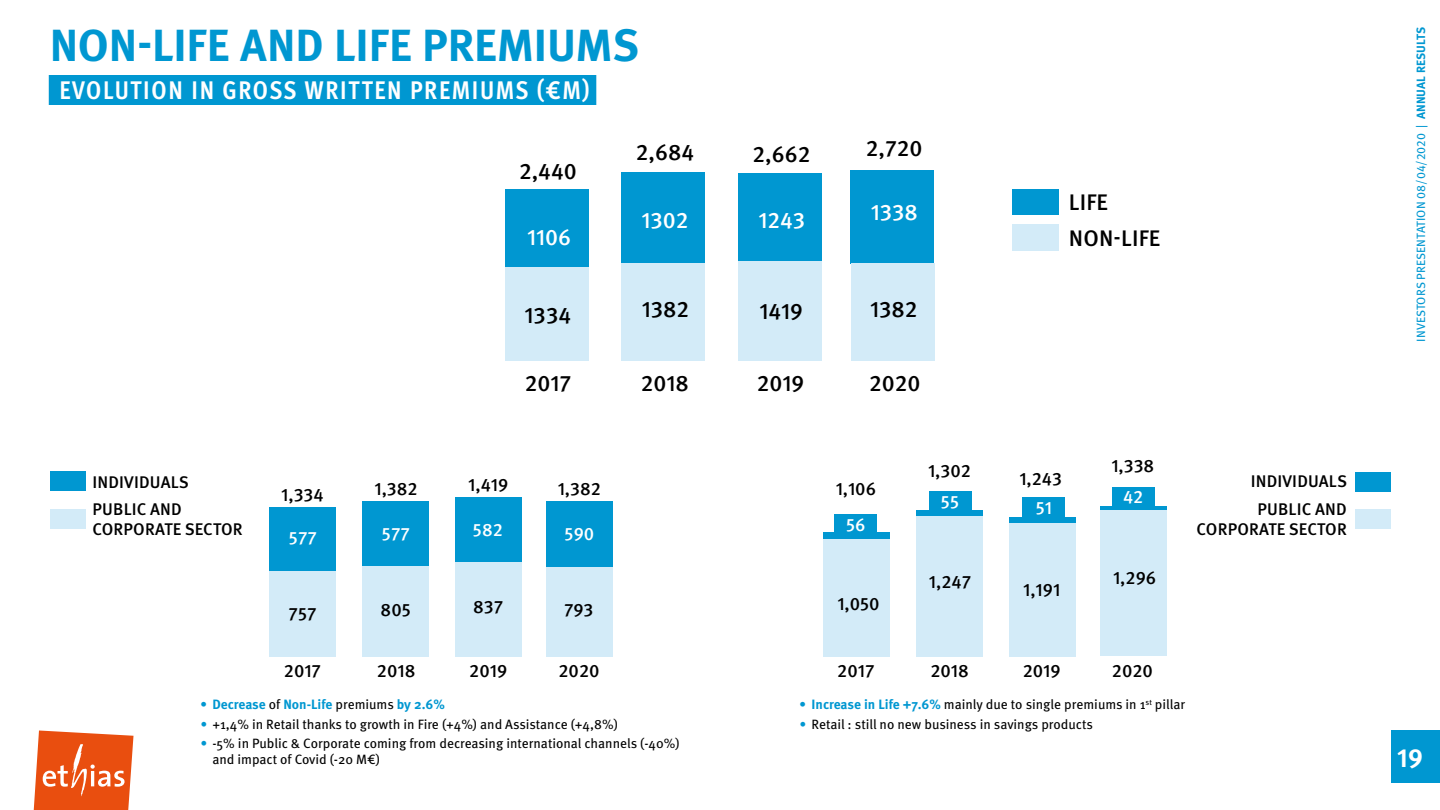
<style>
.page{position:relative;width:1440px;height:810px;background:#fff}
.page>*{position:absolute;margin:0;border:0;box-sizing:border-box;transform-origin:0 0}
.t1{font:700 45px "Meta Pro";letter-spacing:-.005em;color:#0097d1}
.t2{font:700 26.25px "Meta Pro";color:#fff}
.t3{font:700 condensed 25.5px "Meta Pro";letter-spacing:.06em;color:#fff}
.t4{font:500 22.5px "Meta Pro";color:#000}
.t5{font:500 22.5px "Meta Pro";color:#fff}
.t6{font:500 18px "Meta Pro";color:#000}
.t7{font:500 18px "Meta Pro";color:#fff}
.t8{font:500 16.88px/20.2px "Meta Pro";letter-spacing:.01em;color:#000}
.t9{font:13.5px/16.2px "Meta Pro";color:#000}
.t10{font:700 13.5px "Meta Pro";color:#0097d1}
.t11{font:12px "Meta Pro";letter-spacing:.01em;color:#0097d1}
.s1{font-weight:400;color:#000}
.s2{color:#0097d1}
.s3{font-weight:700;color:#0097d1}
.s4{font-weight:700}
</style>
<div class="page">
<div style="left:1391px;top:731px;width:49px;height:52px;background:#0097d1"></div>
<svg style="left:34px;top:730px;width:100px;height:80px"></svg>
<div style="left:824px;top:532px;width:66px;height:7px;background:#0097d1"></div>
<div style="left:916px;top:510px;width:67px;height:7px;background:#0097d1"></div>
<div style="left:1009px;top:517px;width:67px;height:6px;background:#0097d1"></div>
<div style="left:1100px;top:506px;width:67px;height:5px;background:#0097d1"></div>
<div style="left:824px;top:539px;width:66px;height:118px;background:#d3ebf8"></div>
<div style="left:916px;top:517px;width:67px;height:140px;background:#d3ebf8"></div>
<div style="left:1009px;top:523px;width:67px;height:134px;background:#d3ebf8"></div>
<div style="left:1100px;top:511px;width:67px;height:145px;background:#d3ebf8"></div>
<div style="left:506px;top:189px;width:83px;height:78px;background:#0097d1"></div>
<div style="left:622px;top:172px;width:83px;height:92px;background:#0097d1"></div>
<div style="left:738px;top:174px;width:83px;height:87px;background:#0097d1"></div>
<div style="left:851px;top:170px;width:83px;height:94px;background:#0097d1"></div>
<div style="left:506px;top:267px;width:83px;height:94px;background:#d3ebf8"></div>
<div style="left:622px;top:264px;width:83px;height:97px;background:#d3ebf8"></div>
<div style="left:738px;top:261px;width:83px;height:100px;background:#d3ebf8"></div>
<div style="left:851px;top:263px;width:83px;height:97px;background:#d3ebf8"></div>
<div style="left:49px;top:75px;width:547px;height:30px;background:#0097d1"></div>
<div style="left:1013px;top:189px;width:46px;height:25px;background:#0097d1"></div>
<div style="left:1012px;top:225px;width:47px;height:26px;background:#d3ebf8"></div>
<div style="left:269px;top:507px;width:67px;height:65px;background:#0097d1"></div>
<div style="left:362px;top:501px;width:67px;height:65px;background:#0097d1"></div>
<div style="left:455px;top:497px;width:67px;height:66px;background:#0097d1"></div>
<div style="left:546px;top:501px;width:67px;height:67px;background:#0097d1"></div>
<div style="left:269px;top:572px;width:67px;height:85px;background:#d3ebf8"></div>
<div style="left:362px;top:566px;width:67px;height:91px;background:#d3ebf8"></div>
<div style="left:455px;top:563px;width:67px;height:94px;background:#d3ebf8"></div>
<div style="left:546px;top:567px;width:67px;height:89px;background:#d3ebf8"></div>
<div style="left:50px;top:472px;width:35px;height:19px;background:#0097d1"></div>
<div style="left:50px;top:509px;width:35px;height:20px;background:#d3ebf8"></div>
<div style="left:835px;top:514px;width:42px;height:19px;background:#0097d1"></div>
<div style="left:1355px;top:473px;width:35px;height:19px;background:#0097d1"></div>
<div style="left:1355px;top:509px;width:35px;height:20px;background:#d3ebf8"></div>
<div style="left:929px;top:491px;width:42px;height:20px;background:#0097d1"></div>
<div style="left:1023px;top:498px;width:42px;height:19px;background:#0097d1"></div>
<div style="left:1112px;top:487px;width:42px;height:19px;background:#0097d1"></div>
<h1 class="t1" style="left:50px;top:10px;width:591px">NON-LIFE AND LIFE PREMIUMS</h1>
<h3 class="t3" style="left:59px;top:71px;width:532px">EVOLUTION IN GROSS WRITTEN PREMIUMS (€M)</h3>
<h3 class="t4" style="left:519px;top:154px;width:59px">2,440</h3>
<h3 class="t5" style="left:527px;top:220px;width:45px">1106</h3>
<h3 class="t4" style="left:636px;top:134px;width:60px">2,684</h3>
<h3 class="t4" style="left:753px;top:137px;width:59px">2,662</h3>
<h3 class="t4" style="left:866px;top:131px;width:58px">2,720</h3>
<h3 class="t5" style="left:641px;top:203px;width:49px">1302</h3>
<h3 class="t5" style="left:758px;top:203px;width:48px">1243</h3>
<h3 class="t5" style="left:871px;top:195px;width:49px">1338</h3>
<h3 class="t4" style="left:525px;top:298px;width:48px">1334</h3>
<h3 class="t4" style="left:642px;top:292px;width:49px">1382</h3>
<h3 class="t4" style="left:759px;top:294px;width:45px">1419</h3>
<h3 class="t4" style="left:870px;top:292px;width:49px">1382</h3>
<h3 class="t4" style="left:525px;top:366px;width:48px">2017</h3>
<h3 class="t4" style="left:641px;top:366px;width:50px">2018</h3>
<h3 class="t4" style="left:757px;top:366px;width:49px">2019</h3>
<h3 class="t4" style="left:869px;top:366px;width:53px">2020</h3>
<h3 class="t4" style="left:1069px;top:185px;width:41px">LIFE</h3>
<h3 class="t4" style="left:1069px;top:221px;width:93px">NON-LIFE</h3>
<p class="t8" style="left:93px;top:471px;width:98px">INDIVIDUALS</p>
<p class="t8" style="left:93px;top:498px;width:152px">PUBLIC AND<br>CORPORATE SECTOR</p>
<h3 class="t6" style="left:281px;top:481px;width:44px">1,334</h3>
<h3 class="t6" style="left:375px;top:475px;width:45px">1,382</h3>
<h3 class="t6" style="left:468px;top:471px;width:42px">1,419</h3>
<h3 class="t6" style="left:558px;top:475px;width:45px">1,382</h3>
<h3 class="t7" style="left:289px;top:524px;width:29px">577</h3>
<h3 class="t7" style="left:382px;top:520px;width:29px">577</h3>
<h3 class="t7" style="left:473px;top:515px;width:32px">582</h3>
<h3 class="t7" style="left:565px;top:520px;width:31px">590</h3>
<h3 class="t6" style="left:836px;top:475px;width:42px">1,106</h3>
<h3 class="t7" style="left:846px;top:511px;width:21px">56</h3>
<h3 class="t6" style="left:928px;top:456px;width:44px">1,302</h3>
<h3 class="t7" style="left:941px;top:488px;width:20px">55</h3>
<h3 class="t6" style="left:1019px;top:465px;width:44px">1,243</h3>
<h3 class="t7" style="left:1036px;top:494px;width:18px">51</h3>
<h3 class="t6" style="left:1111px;top:452px;width:44px">1,338</h3>
<h3 class="t7" style="left:1123px;top:483px;width:22px">42</h3>
<p class="t8" style="left:1251px;top:470px;width:98px">INDIVIDUALS</p>
<p class="t8" style="left:1197px;top:498px;width:152px;text-align:right">PUBLIC AND<br>CORPORATE SECTOR</p>
<h3 class="t6" style="left:289px;top:599px;width:29px">757</h3>
<h3 class="t6" style="left:381px;top:596px;width:32px">805</h3>
<h3 class="t6" style="left:473px;top:593px;width:31px">837</h3>
<h3 class="t6" style="left:564px;top:596px;width:31px">793</h3>
<h3 class="t6" style="left:837px;top:590px;width:44px">1,050</h3>
<h3 class="t6" style="left:929px;top:568px;width:44px">1,247</h3>
<h3 class="t6" style="left:1023px;top:576px;width:39px">1,191</h3>
<h3 class="t6" style="left:1113px;top:564px;width:45px">1,296</h3>
<h3 class="t6" style="left:284px;top:656px;width:39px">2017</h3>
<h3 class="t6" style="left:377px;top:656px;width:40px">2018</h3>
<h3 class="t6" style="left:469px;top:656px;width:39px">2019</h3>
<h3 class="t6" style="left:558px;top:656px;width:43px">2020</h3>
<h3 class="t6" style="left:837px;top:656px;width:39px">2017</h3>
<h3 class="t6" style="left:930px;top:656px;width:40px">2018</h3>
<h3 class="t6" style="left:1023px;top:656px;width:39px">2019</h3>
<h3 class="t6" style="left:1112px;top:656px;width:43px">2020</h3>
<p class="t10" style="left:200px;top:694px;width:246px">• Decrease <span class="s1">of</span> Non-Life <span class="s1">premiums</span> by 2.6%</p>
<p class="t9" style="left:200px;top:715px;width:419px"><span class="s2">•</span> +1,4% in Retail thanks to growth in Fire (+4%) and Assistance (+4,8%)</p>
<p class="t9" style="left:212px;top:734px;width:469px;text-indent:-12px"><span class="s2">•</span> -5% in Public &amp; Corporate coming from decreasing international channels (-40%) and impact of Covid (-20 M€)</p>
<p class="t9" style="left:800px;top:696px;width:387px"><span class="s3">• Increase in Life +7.6%</span> mainly due to single premiums in 1<sup>st</sup> pillar</p>
<p class="t9" style="left:800px;top:715px;width:295px"><span class="s2">•</span> Retail : still no new business in savings products</p>
<p class="t11" style="left:1412px;top:342px;width:316px;rotate:-90deg">INVESTORS PRESENTATION 08/04/2020 | <span class="s4">ANNUAL RESULTS</span></p>
<h2 class="t2" style="left:1397px;top:737px;width:27px">19</h2>
</div>
